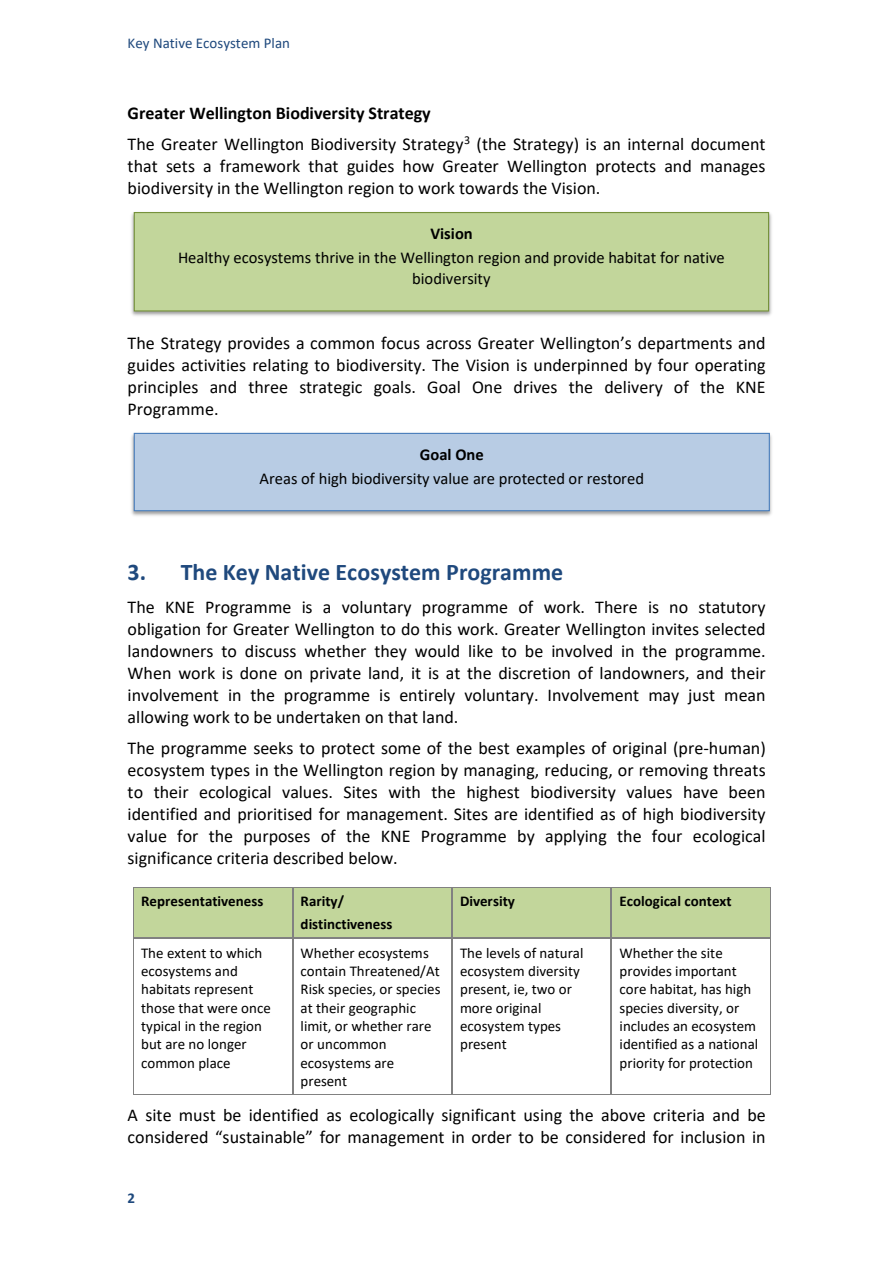
<style>
.page{position:relative;width:893px;height:1264px;background:#fff}
.page>*{position:absolute;margin:0;border:0;box-sizing:border-box;transform-origin:0 0}
.t1{font:700 24px "Calibri";color:#1f497d}
.t2{font:18px/21.9px "Calibri";color:#000;text-align:justify}
.t3{font:700 18px "Calibri";color:#000}
.t4{font:16.5px/20.4px "Calibri";color:#000;text-align:center}
.t5{font:700 16.5px "Calibri";letter-spacing:-.005em;color:#000}
.t6{font:15px/18.3px "Calibri";color:#000}
.t7{font:700 15px "Calibri";letter-spacing:.005em;color:#000}
.t8{font:15px "Calibri";color:#1f497d}
.t9{font:700 15px "Calibri";color:#1f497d}
</style>
<div class="page">
<div style="left:133px;top:887px;width:159px;height:50px;background:#c2d69b"></div>
<div style="left:293px;top:887px;width:158px;height:50px;background:#c2d69b"></div>
<div style="left:453px;top:887px;width:158px;height:50px;background:#c2d69b"></div>
<div style="left:612px;top:887px;width:159px;height:50px;background:#c2d69b"></div>
<hr style="left:133px;top:886px;width:159px;height:1px;background:#818181">
<hr style="left:293px;top:886px;width:158px;height:1px;background:#818181">
<hr style="left:452px;top:886px;width:159px;height:1px;background:#818181">
<hr style="left:612px;top:886px;width:159px;height:1px;background:#818181">
<hr style="left:133px;top:887px;width:1px;height:50px;background:#818181">
<hr style="left:292px;top:887px;width:1px;height:50px;background:#818181">
<hr style="left:451px;top:887px;width:2px;height:50px;background:#818181">
<hr style="left:611px;top:887px;width:1px;height:50px;background:#818181">
<hr style="left:771px;top:887px;width:1px;height:50px;background:#818181">
<hr style="left:133px;top:937px;width:159px;height:1px;background:#818181">
<hr style="left:293px;top:937px;width:158px;height:1px;background:#818181">
<hr style="left:453px;top:937px;width:158px;height:1px;background:#818181">
<hr style="left:612px;top:937px;width:159px;height:1px;background:#818181">
<hr style="left:133px;top:938px;width:1px;height:156px;background:#818181">
<hr style="left:133px;top:1094px;width:159px;height:1px;background:#818181">
<hr style="left:292px;top:938px;width:1px;height:156px;background:#818181">
<hr style="left:293px;top:1094px;width:158px;height:1px;background:#818181">
<hr style="left:451px;top:938px;width:2px;height:156px;background:#818181">
<hr style="left:452px;top:1094px;width:159px;height:1px;background:#818181">
<hr style="left:611px;top:938px;width:1px;height:156px;background:#818181">
<hr style="left:612px;top:1094px;width:159px;height:1px;background:#818181">
<hr style="left:771px;top:938px;width:1px;height:156px;background:#818181">
<img style="left:131px;top:212px;width:641px;height:104px">
<div style="left:134px;top:212px;width:635px;height:99px;background:#c2d69b"></div>
<div style="left:134px;top:212px;width:635px;height:99px;border:1px solid #76923c"></div>
<img style="left:130px;top:436px;width:643px;height:76px">
<div style="left:134px;top:433px;width:635px;height:77px;background:#b8cce4"></div>
<div style="left:134px;top:433px;width:636px;height:78px;border:1px solid #4a7ebb"></div>
<p class="t8" style="left:128px;top:33px;width:164px">Key Native Ecosystem Plan</p>
<p class="t3" style="left:128px;top:100px;width:305px">Greater Wellington Biodiversity Strategy</p>
<p class="t2" style="left:128px;top:133px;width:640px">The Greater Wellington Biodiversity Strategy<sup>3</sup> (the Strategy) is an internal document that sets a framework that guides how Greater Wellington protects and manages biodiversity in the Wellington region to work towards the Vision.</p>
<p class="t5" style="left:430px;top:221px;width:44px">Vision</p>
<p class="t4" style="left:178px;top:247px;width:548px">Healthy ecosystems thrive in the Wellington region and provide habitat for native biodiversity</p>
<p class="t2" style="left:128px;top:331px;width:640px">The Strategy provides a common focus across Greater Wellington’s departments and guides activities relating to biodiversity. The Vision is underpinned by four operating principles and three strategic goals. Goal One drives the delivery of the KNE Programme.</p>
<p class="t5" style="left:420px;top:442px;width:65px">Goal One</p>
<p class="t4" style="left:260px;top:468px;width:386px">Areas of high biodiversity value are protected or restored</p>
<h1 class="t1" style="left:128px;top:555px;width:437px">3. The Key Native Ecosystem Programme</h1>
<p class="t2" style="left:128px;top:595px;width:640px">The KNE Programme is a voluntary programme of work. There is no statutory obligation for Greater Wellington to do this work. Greater Wellington invites selected landowners to discuss whether they would like to be involved in the programme.<br>When work is done on private land, it is at the discretion of landowners, and their involvement in the programme is entirely voluntary. Involvement may just mean allowing work to be undertaken on that land.</p>
<p class="t2" style="left:128px;top:736px;width:640px">The programme seeks to protect some of the best examples of original (pre-human) ecosystem types in the Wellington region by managing, reducing, or removing threats to their ecological values. Sites with the highest biodiversity values have been identified and prioritised for management. Sites are identified as of high biodiversity value for the purposes of the KNE Programme by applying the four ecological significance criteria described below.</p>
<p class="t7" style="left:141px;top:890px;width:124px">Representativeness</p>
<p class="t7" style="left:301px;top:890px;width:45px">Rarity/</p>
<p class="t7" style="left:301px;top:913px;width:93px">distinctiveness</p>
<p class="t7" style="left:460px;top:890px;width:56px">Diversity</p>
<p class="t7" style="left:620px;top:890px;width:114px">Ecological context</p>
<p class="t6" style="left:141px;top:943px;width:131px">The extent to which ecosystems and habitats represent those that were once typical in the region but are no longer common place</p>
<p class="t6" style="left:301px;top:943px;width:141px">Whether ecosystems contain Threatened/At<br>Risk species, or species at their geographic limit, or whether rare or uncommon ecosystems are present</p>
<p class="t6" style="left:460px;top:943px;width:125px">The levels of natural ecosystem diversity present, ie, two or more original ecosystem types present</p>
<p class="t6" style="left:620px;top:943px;width:140px">Whether the site provides important core habitat, has high species diversity, or includes an ecosystem identified as a national priority for protection</p>
<p class="t2" style="left:128px;top:1103px;width:640px">A site must be identified as ecologically significant using the above criteria and be considered “sustainable” for management in order to be considered for inclusion in</p>
<p class="t9" style="left:128px;top:1187px;width:9px">2</p>
</div>
